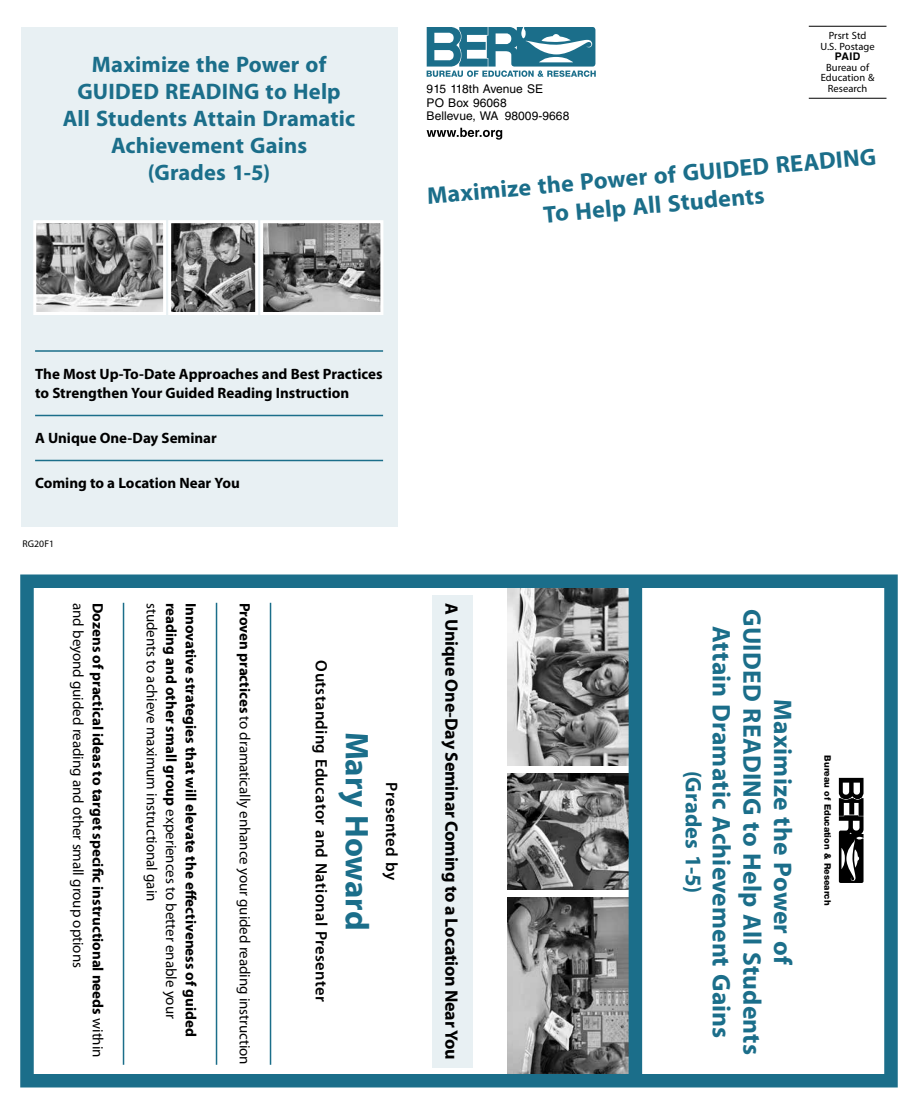
<style>
.page{position:relative;width:918px;height:1107px;background:#fff}
.page>*{position:absolute;margin:0;border:0;box-sizing:border-box;transform-origin:0 0}
.t1{font:700 33px "Myriad Pro";letter-spacing:-.005em;color:#1b6e8a}
.t2{font:700 25.5px/30.6px "Myriad Pro";letter-spacing:.005em;color:#1b6e8a;text-align:center}
.t3{font:700 24px/28.8px "Myriad Pro";color:#1b6e8a;text-align:center}
.t4{font:700 22.5px/27px "Myriad Pro";letter-spacing:.005em;color:#1b6e8a;text-align:center}
.t5{font:700 18px "Myriad Pro";letter-spacing:-.01em;color:#000}
.t6{font:600 16.5px "Myriad Pro";letter-spacing:.02em;color:#000}
.t7{font:700 15px/19.5px "Myriad Pro";color:#000}
.t8{font:15px "Myriad Pro";letter-spacing:-.005em;color:#000}
.t9{font:12px/13.5px "Helvetica LT Std";letter-spacing:.005em;color:#000}
.t10{font:10.5px/10.5px "Myriad Pro";letter-spacing:.005em;color:#000;text-align:center}
.t11{font:700 10.5px "Helvetica LT Std";color:#000}
.t12{font:9.75px "Myriad Pro";letter-spacing:.01em;color:#000}
.t13{font:800 9px "Helvetica Neue LT Std";color:#000}
.s1{font-weight:400}
.s2{font-weight:700}
</style>
<div class="page">
<div style="left:21px;top:27px;width:376px;height:499px;background:#e8f0f3"></div>
<div style="left:432px;top:595px;width:40px;height:473px;background:#e8f0f3"></div>
<hr style="left:35px;top:350px;width:348px;height:2px;background:#1b6e8a">
<hr style="left:35px;top:415px;width:348px;height:1px;background:#1b6e8a">
<hr style="left:35px;top:460px;width:348px;height:1px;background:#1b6e8a">
<hr style="left:270px;top:603px;width:1px;height:462px;background:#1b6e8a">
<hr style="left:216px;top:603px;width:1px;height:462px;background:#1b6e8a">
<hr style="left:123px;top:603px;width:1px;height:462px;background:#1b6e8a">
<hr style="left:809px;top:26px;width:78px;height:1px;background:#000">
<hr style="left:809px;top:98px;width:78px;height:1px;background:#000">
<svg style="left:427px;top:27px;width:169px;height:50px"></svg>
<svg style="left:427px;top:128px;width:75px;height:12px"></svg>
<svg style="left:839px;top:778px;width:25px;height:105px"></svg>
<img style="left:508px;top:589px;width:121px;height:177px">
<img style="left:508px;top:898px;width:121px;height:175px">
<img style="left:508px;top:774px;width:121px;height:116px">
<img style="left:37px;top:224px;width:125px;height:87px">
<div style="left:33px;top:220px;width:133px;height:95px;border:3px solid #fff"></div>
<img style="left:264px;top:224px;width:115px;height:87px">
<div style="left:260px;top:220px;width:123px;height:95px;border:3px solid #fff"></div>
<img style="left:172px;top:224px;width:82px;height:87px">
<div style="left:168px;top:220px;width:90px;height:95px;border:3px solid #fff"></div>
<div style="left:629px;top:579px;width:13px;height:504px;background:#1b6e8a"></div>
<div style="left:20px;top:574px;width:878px;height:514px;border:14px solid #1b6e8a"></div>
<h3 class="t4" style="left:63px;top:50px;width:294px">Maximize the Power of<br>GUIDED READING to Help<br>All Students Attain Dramatic<br>Achievement Gains<br>(Grades 1‑5)</h3>
<p class="t10" style="left:821px;top:30px;width:56px">Prsrt Std<br>U.S. Postage</p>
<p class="t11" style="left:835px;top:50px;width:27px">PAID</p>
<p class="t10" style="left:821px;top:62px;width:55px">Bureau of<br>Education &amp;</p>
<p class="t9" style="left:427px;top:82px;width:118px">915 118th Avenue SE</p>
<p class="t10" style="left:828px;top:83px;width:41px">Research</p>
<p class="t9" style="left:427px;top:96px;width:144px">PO Box 96068<br>Bellevue, WA 98009‑9668</p>
<h3 class="t3" style="left:426px;top:181px;width:452px;rotate:-5deg">Maximize the Power of GUIDED READING<br>To Help All Students</h3>
<p class="t7" style="left:35px;top:363px;width:349px">The Most Up-To-Date Approaches and Best Practices to Strengthen Your Guided Reading Instruction</p>
<p class="t7" style="left:35px;top:428px;width:183px">A Unique One-Day Seminar</p>
<p class="t7" style="left:35px;top:473px;width:206px">Coming to a Location Near You</p>
<p class="t12" style="left:22px;top:538px;width:33px">RG20F1</p>
<p class="t8" style="left:88px;top:603px;width:366px;rotate:90deg">and beyond guided reading and other small group options</p>
<p class="t7" style="left:108px;top:603px;width:456px;rotate:90deg">Dozens of practical ideas to target specific instructional needs <span class="s1">within</span></p>
<p class="t8" style="left:161px;top:603px;width:300px;rotate:90deg">students to achieve maximum instructional gain</p>
<p class="t7" style="left:201px;top:603px;width:435px;rotate:90deg">Innovative strategies that will elevate the effectiveness of guided reading and other small group <span class="s1">experiences to better enable your</span></p>
<p class="t8" style="left:254px;top:603px;width:464px;rotate:90deg"><span class="s2">Proven practices</span> to dramatically enhance your guided reading instruction</p>
<p class="t6" style="left:332px;top:660px;width:343px;rotate:90deg">Outstanding Educator and National Presenter</p>
<h1 class="t1" style="left:378px;top:732px;width:200px;rotate:90deg">Mary Howard</h1>
<p class="t6" style="left:402px;top:782px;width:99px;rotate:90deg">Presented by</p>
<p class="t5" style="left:463px;top:603px;width:458px;rotate:90deg">A Unique One-Day Seminar Coming to a Location Near You</p>
<h3 class="t4" style="left:708px;top:771px;width:124px;rotate:90deg">(Grades 1‑5)</h3>
<h2 class="t2" style="left:799px;top:609px;width:447px;rotate:90deg">Maximize the Power of<br>GUIDED READING to Help All Students<br>Attain Dramatic Achievement Gains</h2>
<p class="t13" style="left:833px;top:755px;width:151px;rotate:90deg">Bureau of Education &amp; Research</p>
</div>
